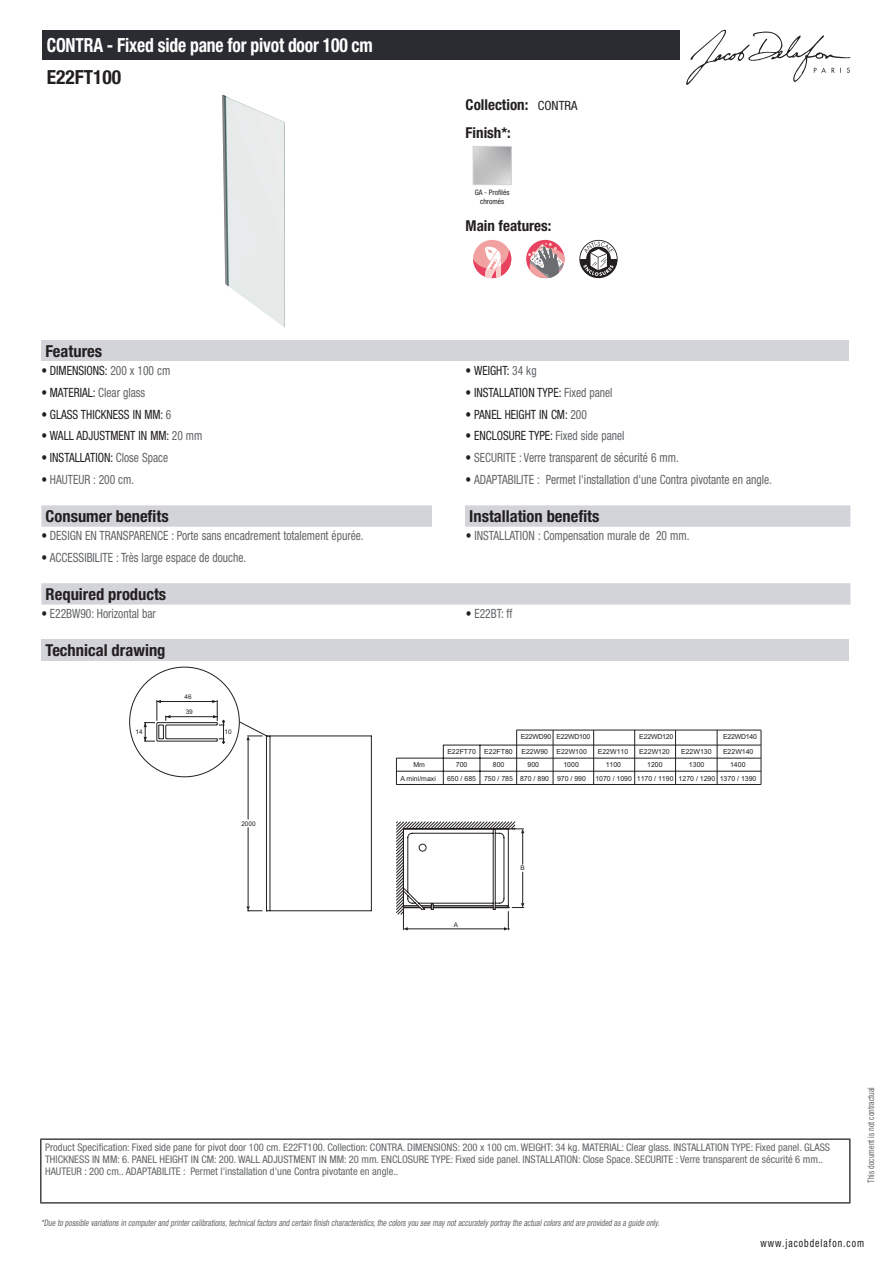
<style>
.page{position:relative;width:893px;height:1263px;background:#fff}
.page>*{position:absolute;margin:0;border:0;box-sizing:border-box;transform-origin:0 0}
.t1{font:700 condensed 19.5px "Helvetica Neue LT Std";letter-spacing:-.01em;color:#fff;scale:.9 1}
.t2{font:700 condensed 19.5px "Helvetica Neue LT Std";color:#231f20}
.t3{font:700 condensed 16.5px "Helvetica Neue LT Std";color:#231f20}
.t4{font:700 condensed 15px/27.8px "Helvetica Neue LT Std";color:#231f20}
.t5{font:condensed 12.75px "Helvetica Neue LT Std";color:#626568;scale:.9 1}
.t6{font:condensed 12.75px "Helvetica Neue LT Std";color:#231f20;scale:.9 1}
.t7{font:condensed 11.25px "Helvetica Neue LT Std";letter-spacing:.1em;color:#231f20;scale:.87 1}
.t8{font:condensed 10.5px/12px "Helvetica Neue LT Std";color:#626568}
.t9{font:italic condensed 9px "Helvetica Neue LT Std";color:#626568;scale:.87 1}
.t10{font:condensed 9px "Helvetica Neue LT Std";color:#626568;scale:.87 1}
.t11{font:condensed 7.5px/9px "Helvetica Neue LT Std";color:#231f20;text-align:center}
.t12{font:6.9px "Arial";color:#231f20}
.t13{font:6.9px "Arial";letter-spacing:-.03em;color:#231f20}
.t14{font:6.45px "Arial";color:#231f20}
.s1{font-weight:400;font-size:12.75px}
.s2{color:#626568}
.s3{color:#231f20}
</style>
<div class="page">
<svg style="left:686px;top:30px;width:164px;height:55px"></svg>
<img style="left:222px;top:95px;width:6px;height:191px">
<div style="left:473px;top:146px;width:39px;height:39px;border:1px solid #d3d4da"></div>
<div style="left:473px;top:240px;width:38px;height:38px;background:#f2a1a1;border-radius:50%"></div>
<svg style="left:473px;top:247px;width:38px;height:31px"></svg>
<div style="left:526px;top:240px;width:38px;height:38px;background:#e74260;border-radius:50%"></div>
<svg style="left:528px;top:243px;width:36px;height:35px"></svg>
<svg style="left:579px;top:240px;width:39px;height:38px"></svg>
<div style="left:41px;top:340px;width:808px;height:21px;background:#d3d4da"></div>
<svg style="left:41px;top:505px;width:809px;height:22px;background:#d4d5db"></svg>
<div style="left:432px;top:505px;width:33px;height:22px;background:#fff"></div>
<svg style="left:41px;top:583px;width:809px;height:22px;background:#d4d5db"></svg>
<div style="left:41px;top:639px;width:808px;height:21px;background:#d3d4da"></div>
<hr style="left:553px;top:730px;width:1px;height:54px;background:#231f20">
<hr style="left:593px;top:730px;width:1px;height:54px;background:#231f20">
<hr style="left:634px;top:730px;width:1px;height:54px;background:#231f20">
<hr style="left:761px;top:730px;width:1px;height:54px;background:#231f20">
<hr style="left:717px;top:730px;width:1px;height:54px;background:#231f20">
<hr style="left:675px;top:730px;width:1px;height:54px;background:#231f20">
<hr style="left:517px;top:730px;width:244px;height:1px;background:#231f20">
<hr style="left:444px;top:745px;width:317px;height:1px;background:#231f20">
<hr style="left:396px;top:758px;width:365px;height:1px;background:#231f20">
<hr style="left:396px;top:771px;width:365px;height:1px;background:#231f20">
<hr style="left:396px;top:784px;width:365px;height:1px;background:#231f20">
<hr style="left:166px;top:716px;width:51px;height:1px;background:#231f20">
<hr style="left:157px;top:741px;width:60px;height:1px;background:#231f20">
<hr style="left:166px;top:738px;width:51px;height:1px;background:#231f20">
<hr style="left:166px;top:725px;width:51px;height:1px;background:#231f20">
<hr style="left:157px;top:722px;width:60px;height:1px;background:#231f20">
<hr style="left:157px;top:701px;width:60px;height:1px;background:#231f20">
<svg style="left:144px;top:700px;width:26px;height:42px"></svg>
<svg style="left:212px;top:700px;width:13px;height:44px"></svg>
<svg style="left:239px;top:721px;width:285px;height:209px"></svg>
<div style="left:43px;top:30px;width:637px;height:30px;background:#2a2c32"></div>
<hr style="left:40px;top:1138px;width:810px;height:2px;background:#040503">
<hr style="left:40px;top:1140px;width:1px;height:62px;background:#040503">
<hr style="left:849px;top:1140px;width:1px;height:62px;background:#040503">
<hr style="left:40px;top:1202px;width:810px;height:1px;background:#040503">
<h1 class="t1" style="left:47px;top:33px;width:364px">CONTRA - Fixed side pane for pivot door 100 cm</h1>
<h1 class="t2" style="left:47px;top:65px;width:76px">E22FT100</h1>
<h3 class="t4" style="left:466px;top:90px;width:113px">Collection: <span class="s1">CONTRA<br></span>Finish*:</h3>
<p class="t11" style="left:475px;top:187px;width:36px">GA - Profilés chromés</p>
<h3 class="t4" style="left:466px;top:212px;width:87px">Main features:</h3>
<h2 class="t3" style="left:46px;top:341px;width:58px">Features</h2>
<p class="t6" style="left:41px;top:363px;width:145px">• DIMENSIONS: <span class="s2">200 x 100 cm</span></p>
<p class="t6" style="left:466px;top:363px;width:80px">• WEIGHT: <span class="s2">34 kg</span></p>
<p class="t6" style="left:41px;top:385px;width:117px">• MATERIAL: <span class="s2">Clear glass</span></p>
<p class="t6" style="left:466px;top:385px;width:165px">• INSTALLATION TYPE: <span class="s2">Fixed panel</span></p>
<p class="t6" style="left:41px;top:407px;width:146px">• GLASS THICKNESS IN MM: <span class="s2">6</span></p>
<p class="t6" style="left:466px;top:407px;width:136px">• PANEL HEIGHT IN CM: <span class="s2">200</span></p>
<p class="t6" style="left:41px;top:428px;width:181px">• WALL ADJUSTMENT IN MM: <span class="s2">20 mm</span></p>
<p class="t6" style="left:466px;top:428px;width:178px">• ENCLOSURE TYPE: <span class="s2">Fixed side panel</span></p>
<p class="t6" style="left:41px;top:450px;width:142px">• INSTALLATION: <span class="s2">Close Space</span></p>
<p class="t5" style="left:466px;top:450px;width:238px"><span class="s3">•</span> SECURITE : Verre transparent de sécurité 6 mm.</p>
<p class="t5" style="left:41px;top:472px;width:105px"><span class="s3">•</span> HAUTEUR : 200 cm.</p>
<p class="t5" style="left:466px;top:472px;width:342px"><span class="s3">•</span> ADAPTABILITE : Permet l'installation d'une Contra pivotante en angle.</p>
<h2 class="t3" style="left:46px;top:506px;width:125px">Consumer benefits</h2>
<h2 class="t3" style="left:469px;top:506px;width:132px">Installation benefits</h2>
<p class="t5" style="left:41px;top:528px;width:360px"><span class="s3">•</span> DESIGN EN TRANSPARENCE : Porte sans encadrement totalement épurée.</p>
<p class="t5" style="left:466px;top:528px;width:250px"><span class="s3">•</span> INSTALLATION : Compensation murale de 20 mm.</p>
<p class="t5" style="left:41px;top:550px;width:229px"><span class="s3">•</span> ACCESSIBILITE : Très large espace de douche.</p>
<h2 class="t3" style="left:46px;top:584px;width:122px">Required products</h2>
<p class="t5" style="left:41px;top:606px;width:129px"><span class="s3">•</span> E22BW90: Horizontal bar</p>
<p class="t5" style="left:466px;top:606px;width:53px"><span class="s3">•</span> E22BT: ff</p>
<h2 class="t3" style="left:46px;top:640px;width:121px">Technical drawing</h2>
<p class="t14" style="left:184px;top:692px;width:9px">46</p>
<p class="t14" style="left:135px;top:727px;width:9px">14</p>
<p class="t14" style="left:186px;top:707px;width:9px">39</p>
<p class="t14" style="left:224px;top:727px;width:9px">10</p>
<p class="t14" style="left:241px;top:819px;width:16px">2000</p>
<p class="t12" style="left:447px;top:746px;width:67px">E22FT70 E22FT80</p>
<p class="t13" style="left:521px;top:731px;width:71px">E22WD90 E22WD100</p>
<p class="t13" style="left:639px;top:731px;width:36px">E22WD120</p>
<p class="t13" style="left:723px;top:731px;width:36px">E22WD140</p>
<p class="t12" style="left:521px;top:746px;width:67px">E22W90 E22W100</p>
<p class="t12" style="left:598px;top:746px;width:32px">E22W110</p>
<p class="t12" style="left:639px;top:746px;width:32px">E22W120</p>
<p class="t12" style="left:681px;top:746px;width:32px">E22W130</p>
<p class="t12" style="left:723px;top:746px;width:32px">E22W140</p>
<p class="t12" style="left:413px;top:760px;width:13px">Mm</p>
<p class="t12" style="left:456px;top:760px;width:13px">700</p>
<p class="t12" style="left:493px;top:760px;width:13px">800</p>
<p class="t12" style="left:400px;top:773px;width:37px">A mini/maxi</p>
<p class="t12" style="left:528px;top:760px;width:13px">900</p>
<p class="t12" style="left:563px;top:760px;width:17px">1000</p>
<p class="t12" style="left:447px;top:773px;width:67px">650 / 685 750 / 785</p>
<p class="t12" style="left:520px;top:773px;width:67px">870 / 890 970 / 990</p>
<p class="t12" style="left:606px;top:760px;width:17px">1100</p>
<p class="t12" style="left:647px;top:760px;width:17px">1200</p>
<p class="t12" style="left:689px;top:760px;width:17px">1300</p>
<p class="t12" style="left:730px;top:760px;width:17px">1400</p>
<p class="t12" style="left:595px;top:774px;width:38px">1070 / 1090</p>
<p class="t12" style="left:637px;top:774px;width:38px">1170 / 1190</p>
<p class="t12" style="left:679px;top:774px;width:38px">1270 / 1290</p>
<p class="t12" style="left:720px;top:774px;width:38px">1370 / 1390</p>
<p class="t14" style="left:454px;top:920px;width:6px">A</p>
<p class="t14" style="left:521px;top:864px;width:6px">B</p>
<p class="t8" style="left:45px;top:1141px;width:787px">Product Specification: Fixed side pane for pivot door 100 cm. E22FT100. Collection: CONTRA. DIMENSIONS: 200 x 100 cm. WEIGHT: 34 kg. MATERIAL: Clear glass. INSTALLATION TYPE: Fixed panel. GLASS<br>THICKNESS IN MM: 6. PANEL HEIGHT IN CM: 200. WALL ADJUSTMENT IN MM: 20 mm. ENCLOSURE TYPE: Fixed side panel. INSTALLATION: Close Space. SECURITE : Verre transparent de sécurité 6 mm..<br>HAUTEUR : 200 cm.. ADAPTABILITE : Permet l'installation d'une Contra pivotante en angle..</p>
<p class="t9" style="left:41px;top:1217px;width:714px">*Due to possible variationsin computerand printercalibrations,technicalfactorsand certain finish characteristics,the colorsyou see maynotaccuratelyportraythe actualcolorsand are provided asa guide only.</p>
<p class="t10" style="left:866px;top:1183px;width:111px;rotate:-90deg">This document is not contractual</p>
<p class="t7" style="left:760px;top:1237px;width:121px">www.jacobdelafon.com</p>
</div>
